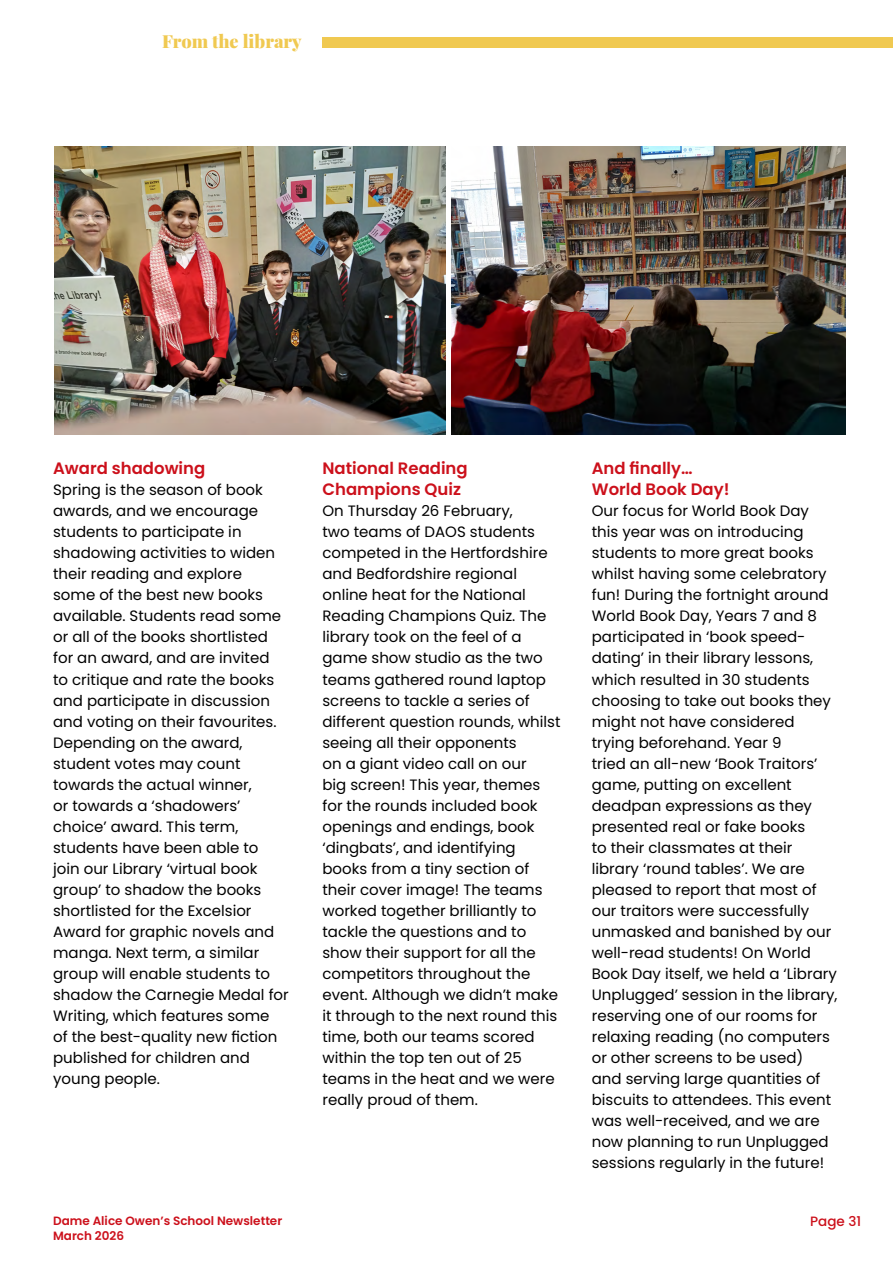
<style>
.page{position:relative;width:893px;height:1263px;background:#fff}
.page>*{position:absolute;margin:0;border:0;box-sizing:border-box;transform-origin:0 0}
.t1{font:900 18px "Playfair Display";color:#f0c951}
.t2{font:600 16.5px/21px "Poppins";color:#cc101b}
.t3{font:15px/21px "Poppins";color:#000}
.t4{font:500 13.5px "Poppins";color:#cc101b}
.t5{font:600 12px "Poppins";color:#cc101b}
</style>
<div class="page">
<div style="left:322px;top:37px;width:571px;height:11px;background:#f0c951"></div>
<img style="left:55px;top:147px;width:391px;height:287px">
<img style="left:452px;top:147px;width:393px;height:287px">
<p class="t1" style="left:162px;top:27px;width:141px">From the library</p>
<p class="t2" style="left:53px;top:458px;width:154px">Award shadowing</p>
<p class="t3" style="left:53px;top:480px;width:237px">Spring is the season of book awards, and we encourage students to participate in shadowing activities to widen their reading and explore<br>some of the best new books available. Students read some or all of the books shortlisted for an award, and are invited<br>to critique and rate the books and participate in discussion and voting on their favourites.<br>Depending on the award, student votes may count towards the actual winner,<br>or towards a ‘shadowers’ choice’ award. This term, students have been able to join our Library ‘virtual book group’ to shadow the books shortlisted for the Excelsior<br>Award for graphic novels and manga. Next term, a similar group will enable students to shadow the Carnegie Medal for<br>Writing, which features some<br>of the best-quality new fiction published for children and young people.</p>
<p class="t2" style="left:322px;top:458px;width:147px">National Reading<br>Champions Quiz</p>
<p class="t3" style="left:322px;top:501px;width:240px">On Thursday 26 February,<br>two teams of DAOS students competed in the Hertfordshire and Bedfordshire regional online heat for the National<br>Reading Champions Quiz. The library took on the feel of a game show studio as the two teams gathered round laptop screens to tackle a series of different question rounds, whilst seeing all their opponents<br>on a giant video call on our<br>big screen! This year, themes for the rounds included book openings and endings, book ‘dingbats’, and identifying books from a tiny section of their cover image! The teams worked together brilliantly to tackle the questions and to show their support for all the competitors throughout the event. Although we didn’t make it through to the next round this time, both our teams scored within the top ten out of 25 teams in the heat and we were really proud of them.</p>
<p class="t2" style="left:592px;top:458px;width:139px">And finally…<br>World Book Day!</p>
<p class="t3" style="left:592px;top:501px;width:247px">Our focus for World Book Day this year was on introducing students to more great books whilst having some celebratory fun! During the fortnight around<br>World Book Day, Years 7 and 8 participated in ‘book speed&shy;dating’ in their library lessons, which resulted in 30 students choosing to take out books they might not have considered trying beforehand. Year 9<br>tried an all-new ‘Book Traitors’ game, putting on excellent deadpan expressions as they presented real or fake books<br>to their classmates at their library ‘round tables’. We are pleased to report that most of our traitors were successfully unmasked and banished by our well-read students! On World<br>Book Day itself, we held a ‘Library<br>Unplugged’ session in the library, reserving one of our rooms for relaxing reading (no computers or other screens to be used)<br>and serving large quantities of biscuits to attendees. This event was well-received, and we are now planning to run Unplugged sessions regularly in the future!</p>
<p class="t5" style="left:53px;top:1213px;width:231px">Dame Alice Owen’s School Newsletter</p>
<p class="t4" style="left:810px;top:1213px;width:52px">Page 31</p>
<p class="t5" style="left:53px;top:1228px;width:72px">March 2026</p>
</div>
